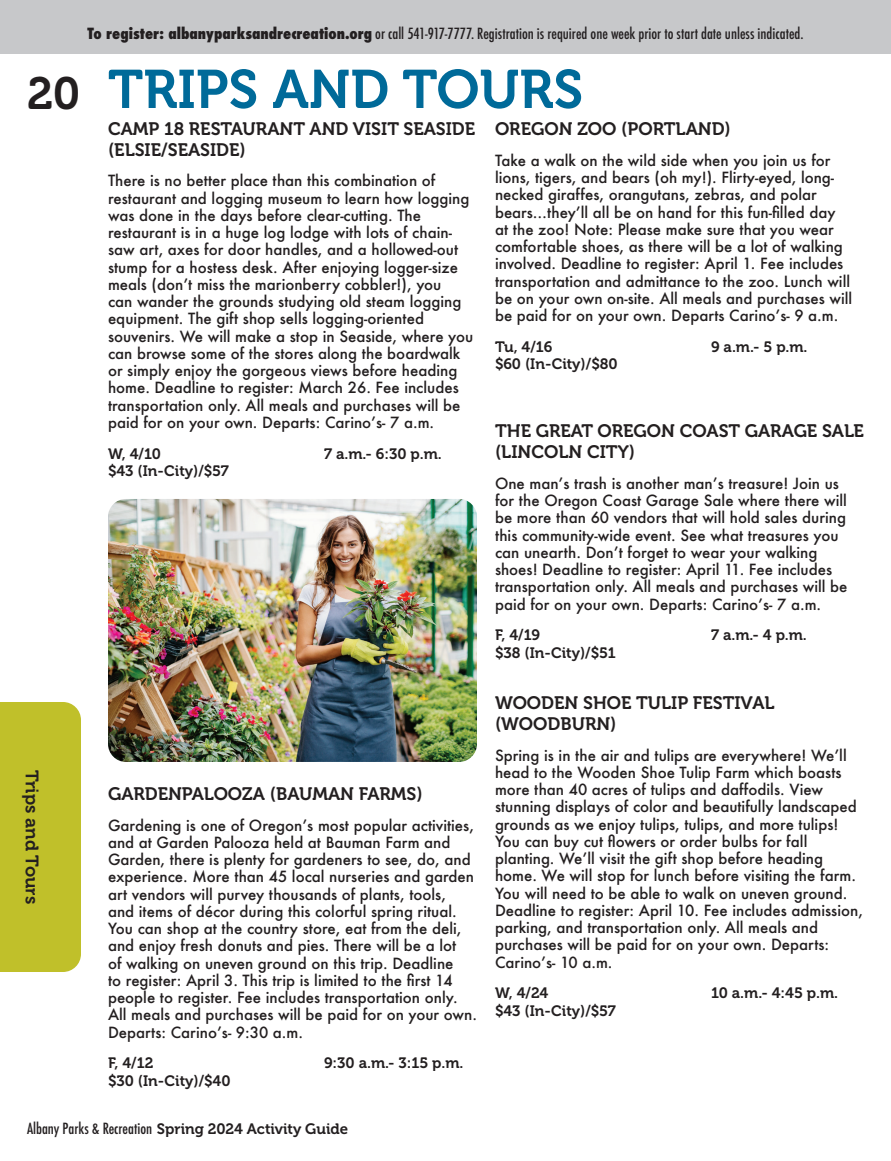
<style>
.page{position:relative;width:891px;height:1161px;background:#fff}
.page>*{position:absolute;margin:0;border:0;box-sizing:border-box;transform-origin:0 0}
.t1{font:54px "Museo 700";color:#006a99}
.t2{font:45px "Museo 700";color:#231f20}
.t3{font:18px/20.7px "Museo 700";color:#231f20}
.t4{font:500 15px/17.2px "Futura";color:#231f20}
.t5{font:15px "Museo 700";color:#231f20}
.t6{font:500 condensed 15px "Futura";color:#231f20}
.s1{font-weight:800}
.s2{font-family:"Futura";font-weight:500;font-stretch:condensed}
</style>
<div class="page">
<img style="left:108px;top:499px;width:369px;height:263px">
<div style="left:0;top:702px;width:81px;height:270px;background:#c0c02a"></div>
<div style="left:0;top:0;width:891px;height:54px;background:#c7c8ca"></div>
<p class="t6" style="left:87px;top:24px;width:718px"><span class="s1">To register: albanyparksandrecreation.org</span> or call 541-917-7777. Registration is required one week prior to start date unless indicated.</p>
<h2 class="t2" style="left:27px;top:68px;width:55px">20</h2>
<p class="t3" style="left:42px;top:770px;width:136px;rotate:90deg">Trips and Tours</p>
<h1 class="t1" style="left:108px;top:59px;width:477px">TRIPS AND TOURS</h1>
<p class="t3" style="left:108px;top:119px;width:369px">CAMP 18 RESTAURANT AND VISIT SEASIDE (ELSIE/SEASIDE)</p>
<p class="t4" style="left:108px;top:172px;width:367px">There is no better place than this combination of restaurant and logging museum to learn how logging was done in the days before clear-cutting. The restaurant is in a huge log lodge with lots of chain&shy;saw art, axes for door handles, and a hollowed-out stump for a hostess desk. After enjoying logger-size meals (donʼt miss the marionberry cobbler!), you<br>can wander the grounds studying old steam logging equipment. The gift shop sells logging-oriented souvenirs. We will make a stop in Seaside, where you can browse some of the stores along the boardwalk or simply enjoy the gorgeous views before heading home. Deadline to register: March 26. Fee includes transportation only. All meals and purchases will be paid for on your own. Departs: Carinoʼs- 7 a.m.</p>
<p class="t5" style="left:108px;top:445px;width:55px">W, 4/10</p>
<p class="t5" style="left:324px;top:445px;width:119px">7 a.m.- 6:30 p.m.</p>
<p class="t5" style="left:108px;top:462px;width:123px">$43 (In-City)/$57</p>
<p class="t3" style="left:108px;top:784px;width:316px">GARDENPALOOZA (BAUMAN FARMS)</p>
<p class="t4" style="left:108px;top:816px;width:371px">Gardening is one of Oregonʼs most popular activities, and at Garden Palooza held at Bauman Farm and Garden, there is plenty for gardeners to see, do, and experience. More than 45 local nurseries and garden art vendors will purvey thousands of plants, tools,<br>and items of décor during this colorful spring ritual.<br>You can shop at the country store, eat from the deli, and enjoy fresh donuts and pies. There will be a lot<br>of walking on uneven ground on this trip. Deadline<br>to register: April 3. This trip is limited to the first 14 people to register. Fee includes transportation only.<br>All meals and purchases will be paid for on your own.<br>Departs: Carinoʼs- 9:30 a.m.</p>
<p class="t5" style="left:108px;top:1055px;width:47px">F, 4/12</p>
<p class="t5" style="left:324px;top:1055px;width:141px">9:30 a.m.- 3:15 p.m.</p>
<p class="t5" style="left:108px;top:1072px;width:124px">$30 (In-City)/$40</p>
<p class="t3" style="left:495px;top:119px;width:237px">OREGON ZOO (PORTLAND)</p>
<p class="t4" style="left:495px;top:151px;width:359px">Take a walk on the wild side when you join us for lions, tigers, and bears (oh my!). Flirty-eyed, long&shy;necked giraffes, orangutans, zebras, and polar bears…theyʼll all be on hand for this fun-filled day at the zoo! Note: Please make sure that you wear comfortable shoes, as there will be a lot of walking involved. Deadline to register: April 1. Fee includes transportation and admittance to the zoo. Lunch will be on your own on-site. All meals and purchases will be paid for on your own. Departs Carinoʼs- 9 a.m.</p>
<p class="t5" style="left:495px;top:338px;width:59px">Tu, 4/16</p>
<p class="t5" style="left:711px;top:338px;width:98px">9 a.m.- 5 p.m.</p>
<p class="t5" style="left:495px;top:355px;width:124px">$60 (In-City)/$80</p>
<p class="t3" style="left:495px;top:421px;width:370px">THE GREAT OREGON COAST GARAGE SALE (LINCOLN CITY)</p>
<p class="t4" style="left:495px;top:474px;width:354px">One manʼs trash is another manʼs treasure! Join us for the Oregon Coast Garage Sale where there will be more than 60 vendors that will hold sales during this community-wide event. See what treasures you can unearth. Donʼt forget to wear your walking shoes! Deadline to register: April 11. Fee includes transportation only. All meals and purchases will be paid for on your own. Departs: Carinoʼs- 7 a.m.</p>
<p class="t5" style="left:495px;top:627px;width:47px">F, 4/19</p>
<p class="t5" style="left:711px;top:627px;width:97px">7 a.m.- 4 p.m.</p>
<p class="t5" style="left:495px;top:644px;width:122px">$38 (In-City)/$51</p>
<p class="t3" style="left:495px;top:693px;width:281px">WOODEN SHOE TULIP FESTIVAL (WOODBURN)</p>
<p class="t4" style="left:495px;top:746px;width:369px">Spring is in the air and tulips are everywhere! Weʼll head to the Wooden Shoe Tulip Farm which boasts more than 40 acres of tulips and daffodils. View stunning displays of color and beautifully landscaped grounds as we enjoy tulips, tulips, and more tulips!<br>You can buy cut flowers or order bulbs for fall planting. Weʼll visit the gift shop before heading home. We will stop for lunch before visiting the farm.<br>You will need to be able to walk on uneven ground.<br>Deadline to register: April 10. Fee includes admission, parking, and transportation only. All meals and purchases will be paid for on your own. Departs:<br>Carinoʼs- 10 a.m.</p>
<p class="t5" style="left:495px;top:985px;width:55px">W, 4/24</p>
<p class="t5" style="left:711px;top:985px;width:129px">10 a.m.- 4:45 p.m.</p>
<p class="t5" style="left:495px;top:1002px;width:123px">$43 (In-City)/$57</p>
<p class="t5" style="left:27px;top:1120px;width:323px"><span class="s2">Albany Parks &amp; Recreation</span> Spring 2024 Activity Guide</p>
</div>
